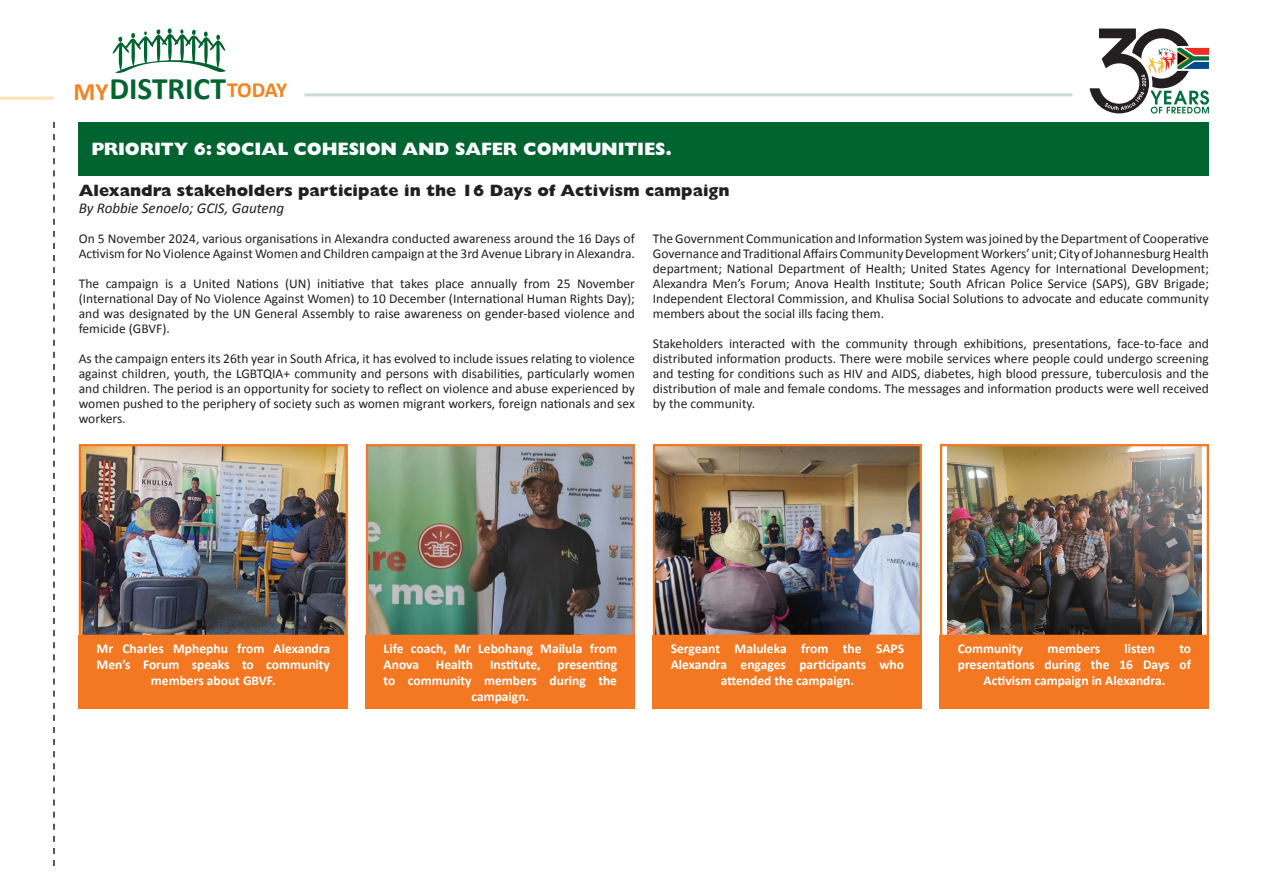
<style>
.page{position:relative;width:1263px;height:893px;background:#fff}
.page>*{position:absolute;margin:0;border:0;box-sizing:border-box;transform-origin:0 0}
.t1{font:700 31.35px "Calibri";color:#006431}
.t2{font:800 18px "Gill Sans MT Pro";letter-spacing:-.01em;color:#fff}
.t3{font:800 16.5px "Gill Sans MT Pro";color:#231f20}
.t4{font:italic 15px "Calibri";color:#231f20}
.t5{font:13.5px/15px "Calibri";color:#231f20;text-align:justify}
.t6{font:700 13.5px/16.2px "Calibri";color:#fff;text-align:center}
.s1{font-size:25.05px;color:#f58220}
.s2{font-size:21.6px;color:#f58220}
</style>
<div class="page">
<div style="left:79px;top:122px;width:1130px;height:54px;background:#006431"></div>
<svg style="left:53px;top:122px;width:2px;height:744px"></svg>
<hr style="left:0;top:97px;width:54px;height:3px;background:#fee2b7">
<hr style="left:304px;top:93px;width:768px;height:3px;background:#ccdcd0">
<svg style="left:113px;top:28px;width:113px;height:45px"></svg>
<svg style="left:1089px;top:29px;width:120px;height:85px"></svg>
<img style="left:82px;top:447px;width:263px;height:187px">
<div style="left:79px;top:444px;width:269px;height:193px;border:2px solid #f47721"></div>
<div style="left:79px;top:636px;width:269px;height:73px;background:#f47721"></div>
<img style="left:369px;top:447px;width:263px;height:187px">
<div style="left:366px;top:444px;width:269px;height:193px;border:2px solid #f47721"></div>
<div style="left:366px;top:636px;width:269px;height:73px;background:#f47721"></div>
<img style="left:947px;top:447px;width:254px;height:187px">
<div style="left:940px;top:444px;width:269px;height:193px;border:2px solid #f47721"></div>
<div style="left:940px;top:636px;width:269px;height:73px;background:#f47721"></div>
<img style="left:656px;top:447px;width:263px;height:187px">
<div style="left:653px;top:444px;width:269px;height:193px;border:2px solid #f47721"></div>
<div style="left:653px;top:636px;width:269px;height:73px;background:#f47721"></div>
<h1 class="t1" style="left:73px;top:69px;width:215px"><span class="s1">MY</span>DISTRICT<span class="s2">TODAY</span></h1>
<h2 class="t2" style="left:91px;top:138px;width:582px">PRIORITY 6: SOCIAL COHESION AND SAFER COMMUNITIES.</h2>
<p class="t3" style="left:79px;top:181px;width:652px">Alexandra stakeholders participate in the 16 Days of Activism campaign</p>
<p class="t4" style="left:79px;top:197px;width:207px">By Robbie Senoelo; GCIS, Gauteng</p>
<p class="t5" style="left:79px;top:231px;width:558px">On 5 November 2024, various organisations in Alexandra conducted awareness around the 16 Days of<br>Activism for No Violence Against Women and Children campaign at the 3rd Avenue Library in Alexandra.</p>
<p class="t5" style="left:79px;top:276px;width:558px">The campaign is a United Nations (UN) initiative that takes place annually from 25 November (International Day of No Violence Against Women) to 10 December (International Human Rights Day); and was designated by the UN General Assembly to raise awareness on gender-based violence and femicide (GBVF).</p>
<p class="t5" style="left:79px;top:351px;width:558px">As the campaign enters its 26th year in South Africa, it has evolved to include issues relating to violence against children, youth, the LGBTQIA+ community and persons with disabilities, particularly women and children. The period is an opportunity for society to reflect on violence and abuse experienced by women pushed to the periphery of society such as women migrant workers, foreign nationals and sex workers.</p>
<p class="t5" style="left:653px;top:231px;width:558px">The Government Communication and Information System was joined by the Department of Cooperative Governance and Traditional Affairs Community Development Workers’ unit; City of Johannesburg Health department; National Department of Health; United States Agency for International Development; Alexandra Men’s Forum; Anova Health Institute; South African Police Service (SAPS), GBV Brigade; Independent Electoral Commission, and Khulisa Social Solutions to advocate and educate community members about the social ills facing them.</p>
<p class="t5" style="left:653px;top:336px;width:558px">Stakeholders interacted with the community through exhibitions, presentations, face-to-face and distributed information products. There were mobile services where people could undergo screening and testing for conditions such as HIV and AIDS, diabetes, high blood pressure, tuberculosis and the distribution of male and female condoms. The messages and information products were well received by the community.</p>
<p class="t6" style="left:97px;top:640px;width:235px">Mr Charles Mphephu from Alexandra<br>Men’s Forum speaks to community members about GBVF.</p>
<p class="t6" style="left:384px;top:640px;width:235px">Life coach, Mr Lebohang Mailula from<br>Anova Health Institute, presenting to community members during the campaign.</p>
<p class="t6" style="left:958px;top:640px;width:67px">Community</p>
<p class="t6" style="left:1047px;top:640px;width:54px">members</p>
<p class="t6" style="left:1124px;top:640px;width:32px">listen</p>
<p class="t6" style="left:1179px;top:640px;width:13px">to</p>
<p class="t6" style="left:671px;top:640px;width:235px">Sergeant Maluleka from the SAPS<br>Alexandra engages participants who attended the campaign.</p>
<p class="t6" style="left:958px;top:656px;width:235px">presentations during the 16 Days of</p>
<p class="t6" style="left:984px;top:672px;width:183px">Activism campaign in Alexandra.</p>
</div>
